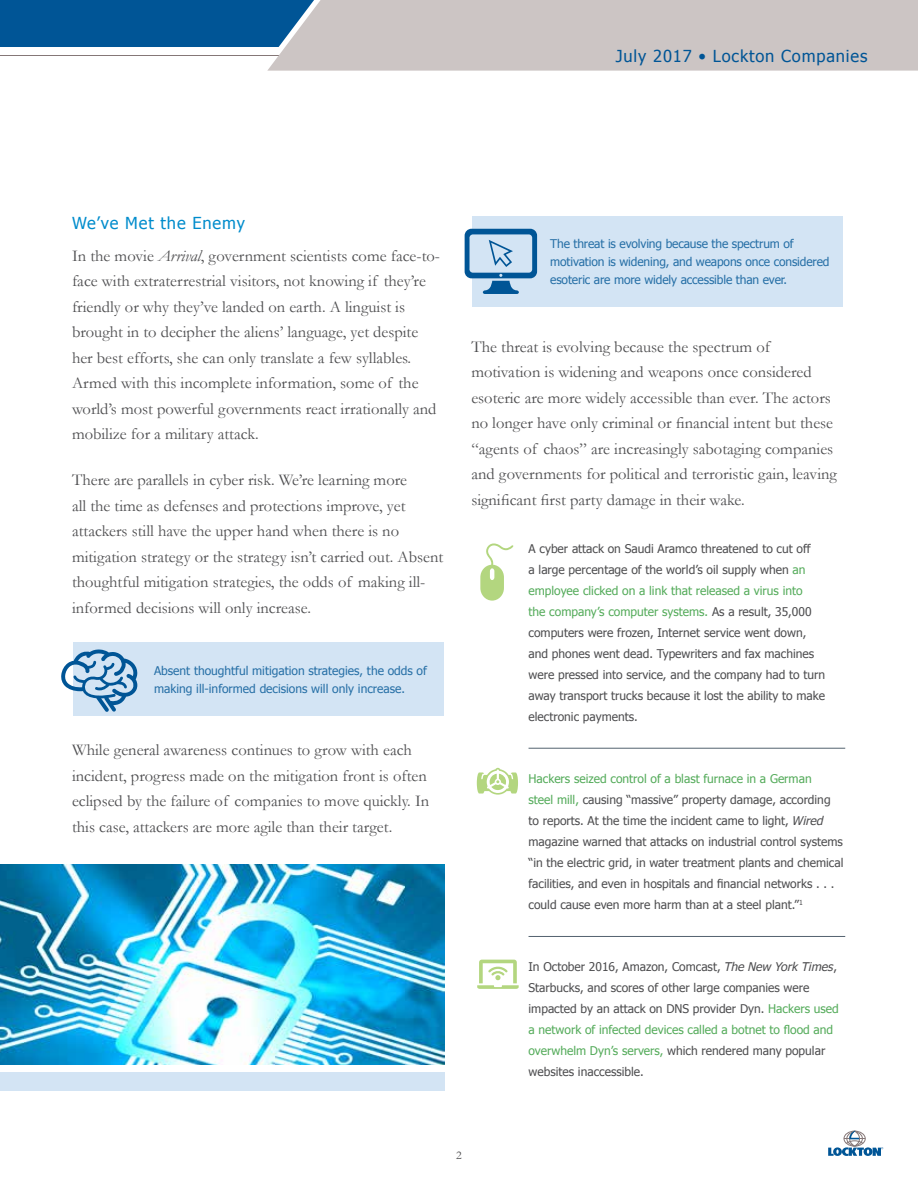
<style>
.page{position:relative;width:918px;height:1188px;background:#fff}
.page>*{position:absolute;margin:0;border:0;box-sizing:border-box;transform-origin:0 0}
.t1{font:16.5px/25.5px "Garamond";color:#4d4d4f}
.t2{font:16.5px "Tahoma";letter-spacing:.05em;color:#005596}
.t3{font:16.5px "Tahoma";letter-spacing:.05em;color:#008ccc}
.t4{font:12px/21px "Tahoma";color:#4d4d4f}
.t5{font:12px/18px "Tahoma";letter-spacing:-.01em;color:#266fa6}
.t6{font:12px "Garamond";color:#4d4d4f}
.s1{font-style:italic}
.s2{color:#54ab5a}
</style>
<div class="page">
<hr style="left:0;top:55px;width:420px;height:1px;background:#857777">
<div style="left:267px;top:0;width:651px;height:71px;background:#ccc5c4"></div>
<svg style="left:0;top:0;width:324px;height:47px;background:#115f9a"></svg>
<svg style="left:828px;top:1131px;width:55px;height:25px"></svg>
<div style="left:73px;top:642px;width:370px;height:74px;background:#d3e4f4"></div>
<svg style="left:61px;top:649px;width:77px;height:63px"></svg>
<div style="left:472px;top:216px;width:370px;height:90px;background:#d3e4f4"></div>
<svg style="left:465px;top:229px;width:72px;height:65px"></svg>
<img style="left:0;top:864px;width:444px;height:201px">
<div style="left:0;top:1072px;width:444px;height:18px;background:#d3e4f4"></div>
<hr style="left:529px;top:748px;width:316px;height:1px;background:#53626f">
<hr style="left:529px;top:936px;width:316px;height:1px;background:#53626f">
<svg style="left:480px;top:543px;width:34px;height:58px"></svg>
<svg style="left:477px;top:768px;width:41px;height:27px"></svg>
<svg style="left:477px;top:960px;width:42px;height:29px"></svg>
<p class="t2" style="left:616px;top:45px;width:253px">July 2017 • Lockton Companies</p>
<p class="t3" style="left:72px;top:212px;width:174px">We’ve Met the Enemy</p>
<p class="t1" style="left:72px;top:243px;width:370px">In the movie <span class="s1">Arrival</span>, government scientists come face-to&shy;face with extraterrestrial visitors, not knowing if they’re friendly or why they’ve landed on earth. A linguist is brought in to decipher the aliens’ language, yet despite her best efforts, she can only translate a few syllables.<br>Armed with this incomplete information, some of the world’s most powerful governments react irrationally and mobilize for a military attack.</p>
<p class="t1" style="left:72px;top:467px;width:373px">There are parallels in cyber risk. We’re learning more<br>all the time as defenses and protections improve, yet attackers still have the upper hand when there is no mitigation strategy or the strategy isn’t carried out. Absent thoughtful mitigation strategies, the odds of making ill&shy;informed decisions will only increase.</p>
<p class="t5" style="left:154px;top:661px;width:274px">Absent thoughtful mitigation strategies, the odds of making ill-informed decisions will only increase.</p>
<p class="t1" style="left:72px;top:737px;width:359px">While general awareness continues to grow with each incident, progress made on the mitigation front is often eclipsed by the failure of companies to move quickly. In this case, attackers are more agile than their target.</p>
<p class="t5" style="left:550px;top:234px;width:281px">The threat is evolving because the spectrum of motivation is widening, and weapons once considered esoteric are more widely accessible than ever.</p>
<p class="t1" style="left:471px;top:333px;width:367px">The threat is evolving because the spectrum of motivation is widening and weapons once considered esoteric are more widely accessible than ever. The actors no longer have only criminal or financial intent but these “agents of chaos” are increasingly sabotaging companies and governments for political and terroristic gain, leaving significant first party damage in their wake.</p>
<p class="t4" style="left:529px;top:537px;width:298px">A cyber attack on Saudi Aramco threatened to cut off<br>a large percentage of the world’s oil supply when <span class="s2">an employee clicked on a link that released a virus into<br>the company’s computer systems.</span> As a result, 35,000 computers were frozen, Internet service went down, and phones went dead. Typewriters and fax machines were pressed into service, and the company had to turn away transport trucks because it lost the ability to make electronic payments.</p>
<p class="t4" style="left:529px;top:767px;width:317px"><span class="s2">Hackers seized control of a blast furnace in a German<br>steel mill,</span> causing “massive” property damage, according to reports. At the time the incident came to light, <span class="s1">Wired </span>magazine warned that attacks on industrial control systems “in the electric grid, in water treatment plants and chemical facilities, and even in hospitals and financial networks . . . could cause even more harm than at a steel plant.”<sup>1</sup></p>
<p class="t4" style="left:529px;top:956px;width:312px">In October 2016, Amazon, Comcast, <span class="s1">The New York Times</span>, Starbucks, and scores of other large companies were impacted by an attack on DNS provider Dyn. <span class="s2">Hackers used a network of infected devices called a botnet to flood and overwhelm Dyn’s servers,</span> which rendered many popular websites inaccessible.</p>
<p class="t6" style="left:456px;top:1147px;width:7px">2</p>
</div>
